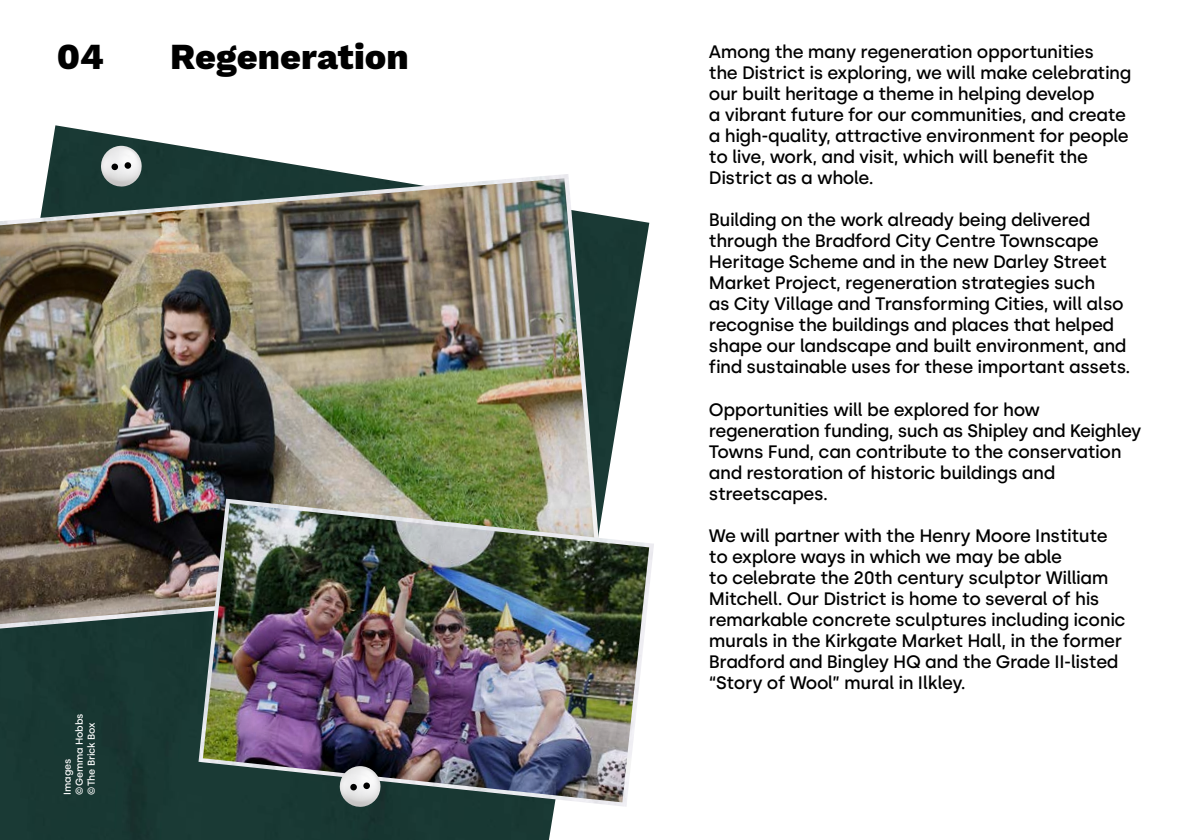
<style>
.page{position:relative;width:1191px;height:840px;background:#fff}
.page>*{position:absolute;margin:0;border:0;box-sizing:border-box;transform-origin:0 0}
.t1{font:800 36px "Work Sans";color:#000}
.t2{font:500 18px/21px "Silka";letter-spacing:-.02em;color:#000}
.t3{font:500 10px/12px "Silka";letter-spacing:-.01em;color:#fff}
</style>
<div class="page">
<img style="left:0;top:125px;width:649px;height:714px">
<img style="left:0;top:178px;width:597px;height:446px">
<img style="left:198px;top:498px;width:456px;height:308px">
<img style="left:203px;top:503px;width:446px;height:299px">
<img style="left:100px;top:146px;width:43px;height:41px">
<div style="left:111px;top:163px;width:7px;height:7px;background:#000;border-radius:50%"></div>
<div style="left:124px;top:162px;width:7px;height:7px;background:#000;border-radius:50%"></div>
<img style="left:339px;top:765px;width:42px;height:42px">
<svg style="left:350px;top:783px;width:7px;height:7px"></svg>
<svg style="left:363px;top:781px;width:7px;height:7px"></svg>
<h1 class="t1" style="left:57px;top:36px;width:49px">04</h1>
<h1 class="t1" style="left:170px;top:36px;width:240px">Regeneration</h1>
<p class="t2" style="left:709px;top:41px;width:424px">Among the many regeneration opportunities<br>the District is exploring, we will make celebrating our built heritage a theme in helping develop<br>a vibrant future for our communities, and create a high-quality, attractive environment for people to live, work, and visit, which will benefit the District as a whole.</p>
<p class="t2" style="left:709px;top:209px;width:423px">Building on the work already being delivered through the Bradford City Centre Townscape Heritage Scheme and in the new Darley Street Market Project, regeneration strategies such<br>as City Village and Transforming Cities, will also recognise the buildings and places that helped shape our landscape and built environment, and find sustainable uses for these important assets.</p>
<p class="t2" style="left:709px;top:398px;width:434px">Opportunities will be explored for how regeneration funding, such as Shipley and Keighley Towns Fund, can contribute to the conservation and restoration of historic buildings and streetscapes.</p>
<p class="t2" style="left:709px;top:524px;width:418px">We will partner with the Henry Moore Institute to explore ways in which we may be able<br>to celebrate the 20th century sculptor William Mitchell. Our District is home to several of his remarkable concrete sculptures including iconic murals in the Kirkgate Market Hall, in the former Bradford and Bingley HQ and the Grade II-listed “Story of Wool” mural in Ilkley.</p>
<p class="t3" style="left:61px;top:794px;width:83px;rotate:-90deg">Images ©Gemma Hobbs ©The Brick Box</p>
</div>
